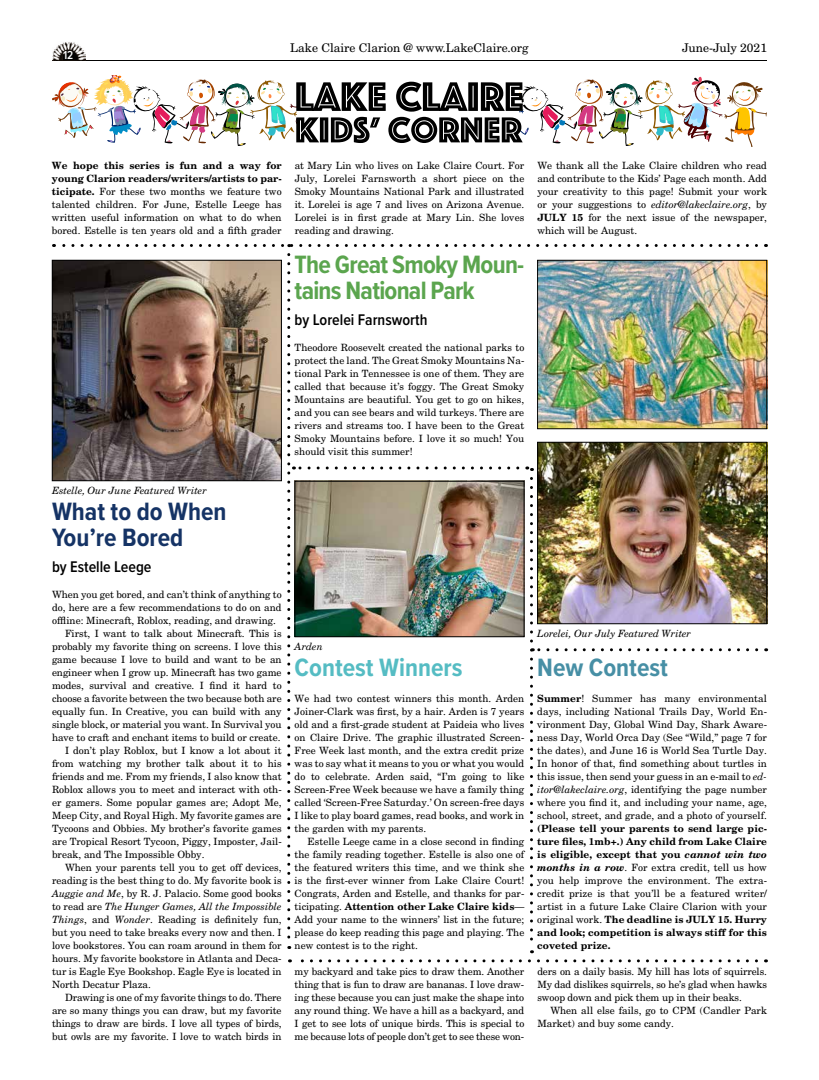
<style>
.page{position:relative;width:819px;height:1080px;background:#fff}
.page>*{position:absolute;margin:0;border:0;box-sizing:border-box;transform-origin:0 0}
.t1{font:700 26px/26px "Proxima Nova Cond";letter-spacing:-.03em;color:#5ba54e}
.t2{font:700 26px/26px "Proxima Nova Cond";color:#153365}
.t3{font:700 26px "Proxima Nova Cond";color:#55bcc3}
.t4{font:700 26px "Proxima Nova Cond";color:#478fa5}
.t5{font:600 16px "Proxima Nova Cond";color:#000}
.t6{font:12px "New Century Schlbk LT Std";color:#000}
.t7{font:600 12px "Proxima Nova Cond";color:#fff}
.t8{font:10px/13px "New Century Schlbk LT Std";color:#000;text-align:justify}
.t9{font:700 10px/13px "New Century Schlbk LT Std";letter-spacing:.005em;color:#000;text-align:justify}
.t10{font:italic 10px "New Century Schlbk LT Std";color:#000}
.s1{font-weight:700}
.s2{font-style:italic}
.s3{font-style:normal}
.s4{font-weight:400}
</style>
<div class="page">
<hr style="left:52px;top:60px;width:715px;height:1px;background:#000">
<img style="left:52px;top:42px;width:34px;height:18px">
<svg style="left:52px;top:75px;width:715px;height:72px"></svg>
<svg style="left:289px;top:959px;width:468px;height:3px"></svg>
<svg style="left:54px;top:244px;width:702px;height:3px"></svg>
<svg style="left:287px;top:255px;width:231px;height:694px"></svg>
<svg style="left:527px;top:466px;width:6px;height:5px"></svg>
<svg style="left:530px;top:478px;width:227px;height:475px"></svg>
<img style="left:54px;top:262px;width:226px;height:217px">
<div style="left:52px;top:260px;width:230px;height:221px;border:1px solid #000"></div>
<img style="left:539px;top:444px;width:226px;height:178px">
<div style="left:537px;top:442px;width:230px;height:182px;border:1px solid #000"></div>
<img style="left:297px;top:483px;width:225px;height:152px">
<div style="left:295px;top:481px;width:229px;height:156px;border:1px solid #000"></div>
<img style="left:539px;top:262px;width:226px;height:165px">
<div style="left:537px;top:260px;width:230px;height:169px;border:1px solid #000"></div>
<p class="t7" style="left:63px;top:47px;width:12px">12</p>
<p class="t6" style="left:290px;top:40px;width:240px">Lake Claire Clarion @ www.LakeClaire.org</p>
<p class="t6" style="left:682px;top:40px;width:86px">June-July 2021</p>
<p class="t8" style="left:52px;top:159px;width:231px"><span class="s1">We hope this series is fun and a way for young Clarion readers/writers/artists to par&shy;ticipate.</span> For these two months we feature two talented children. For June, Estelle Leege has written useful information on what to do when bored. Estelle is ten years old and a fifth grader</p>
<p class="t8" style="left:295px;top:159px;width:231px">at Mary Lin who lives on Lake Claire Court. For July, Lorelei Farnsworth a short piece on the Smoky Mountains National Park and illustrated it. Lorelei is age 7 and lives on Arizona Avenue.<br>Lorelei is in first grade at Mary Lin. She loves reading and drawing.</p>
<p class="t8" style="left:537px;top:159px;width:231px">We thank all the Lake Claire children who read and contribute to the Kids’ Page each month. Add your creativity to this page! Submit your work or your suggestions to <span class="s2">editor@lakeclaire.org</span>, by <span class="s1">JULY 15</span> for the next issue of the newspaper, which will be August.</p>
<h1 class="t1" style="left:295px;top:251px;width:231px">The Great Smoky Moun&shy;tains National Park</h1>
<h2 class="t5" style="left:295px;top:308px;width:134px">by Lorelei Farnsworth</h2>
<p class="t8" style="left:295px;top:341px;width:231px">Theodore Roosevelt created the national parks to protect the land. The Great Smoky Mountains Na&shy;tional Park in Tennessee is one of them. They are called that because it’s foggy. The Great Smoky Mountains are beautiful. You get to go on hikes, and you can see bears and wild turkeys. There are rivers and streams too. I have been to the Great Smoky Mountains before. I love it so much! You should visit this summer!</p>
<p class="t10" style="left:52px;top:484px;width:156px">Estelle, Our June Featured Writer</p>
<h1 class="t2" style="left:52px;top:498px;width:176px">What to do When<br>You’re Bored</h1>
<h2 class="t5" style="left:52px;top:555px;width:101px">by Estelle Leege</h2>
<p class="t8" style="left:52px;top:588px;width:231px">When you get bored, and can’t think of anything to</p>
<p class="t8" style="left:52px;top:601px;width:231px">do, here are a few recommendations to do on and</p>
<p class="t8" style="left:52px;top:614px;width:226px">offline: Minecraft, Roblox, reading, and drawing.</p>
<p class="t8" style="left:65px;top:627px;width:218px">First, I want to talk about Minecraft. This is</p>
<p class="t8" style="left:52px;top:640px;width:231px">probably my favorite thing on screens. I love this</p>
<p class="t8" style="left:52px;top:653px;width:231px">game because I love to build and want to be an</p>
<p class="t8" style="left:52px;top:666px;width:231px">engineer when I grow up. Minecraft has two game</p>
<p class="t8" style="left:52px;top:679px;width:231px">modes, survival and creative. I find it hard to</p>
<p class="t8" style="left:52px;top:692px;width:231px">choose a favorite between the two because both are</p>
<p class="t8" style="left:52px;top:705px;width:231px">equally fun. In Creative, you can build with any</p>
<p class="t8" style="left:52px;top:718px;width:231px">single block, or material you want. In Survival you</p>
<p class="t8" style="left:52px;top:731px;width:230px">have to craft and enchant items to build or create.</p>
<p class="t8" style="left:65px;top:744px;width:218px">I don’t play Roblox, but I know a lot about it</p>
<p class="t8" style="left:52px;top:757px;width:231px">from watching my brother talk about it to his</p>
<p class="t8" style="left:52px;top:770px;width:231px">friends and me. From my friends, I also know that</p>
<p class="t8" style="left:52px;top:783px;width:231px">Roblox allows you to meet and interact with oth-</p>
<p class="t8" style="left:52px;top:796px;width:231px">er gamers. Some popular games are; Adopt Me,</p>
<p class="t8" style="left:52px;top:809px;width:231px">Meep City, and Royal High. My favorite games are</p>
<p class="t8" style="left:52px;top:822px;width:231px">Tycoons and Obbies. My brother’s favorite games</p>
<p class="t8" style="left:52px;top:835px;width:231px">are Tropical Resort Tycoon, Piggy, Imposter, Jail-</p>
<p class="t8" style="left:52px;top:848px;width:154px">break, and The Impossible Obby.</p>
<p class="t8" style="left:65px;top:861px;width:218px">When your parents tell you to get off devices,</p>
<p class="t8" style="left:52px;top:874px;width:231px">reading is the best thing to do. My favorite book is</p>
<p class="t8" style="left:52px;top:887px;width:231px"><span class="s2">Auggie and Me</span>, by R. J. Palacio. Some good books</p>
<p class="t10" style="left:52px;top:900px;width:231px"><span class="s3">to read are</span> The Hunger Games, All the Impossible</p>
<p class="t8" style="left:52px;top:913px;width:231px"><span class="s2">Things</span>, and <span class="s2">Wonder</span>. Reading is definitely fun,</p>
<p class="t8" style="left:52px;top:926px;width:231px">but you need to take breaks every now and then. I</p>
<p class="t8" style="left:52px;top:939px;width:231px">love bookstores. You can roam around in them for</p>
<p class="t8" style="left:52px;top:952px;width:231px">hours. My favorite bookstore in Atlanta and Deca-</p>
<p class="t8" style="left:52px;top:965px;width:231px">tur is Eagle Eye Bookshop. Eagle Eye is located in</p>
<p class="t8" style="left:52px;top:978px;width:100px">North Decatur Plaza.</p>
<p class="t8" style="left:65px;top:991px;width:218px">Drawing is one of my favorite things to do. There</p>
<p class="t8" style="left:52px;top:1004px;width:231px">are so many things you can draw, but my favorite</p>
<p class="t8" style="left:52px;top:1017px;width:231px">things to draw are birds. I love all types of birds,</p>
<p class="t8" style="left:52px;top:1030px;width:231px">but owls are my favorite. I love to watch birds in</p>
<p class="t10" style="left:295px;top:640px;width:30px">Arden</p>
<h1 class="t3" style="left:295px;top:648px;width:169px">Contest Winners</h1>
<p class="t8" style="left:295px;top:692px;width:231px">We had two contest winners this month. Arden Joiner-Clark was first, by a hair. Arden is 7 years old and a first-grade student at Paideia who lives on Claire Drive. The graphic illustrated Screen-Free Week last month, and the extra credit prize was to say what it means to you or what you would do to celebrate. Arden said, “I’m going to like Screen-Free Week because we have a family thing called ‘Screen-Free Saturday.’ On screen-free days I like to play board games, read books, and work in the garden with my parents.</p>
<p class="t8" style="left:295px;top:835px;width:231px;text-indent:13px">Estelle Leege came in a close second in finding the family reading together. Estelle is also one of the featured writers this time, and we think she is the first-ever winner from Lake Claire Court!<br>Congrats, Arden and Estelle, and thanks for par&shy;ticipating. <span class="s1">Attention other Lake Claire kids</span>— Add your name to the winners’ list in the future; please do keep reading this page and playing. The new contest is to the right.</p>
<p class="t10" style="left:537px;top:627px;width:155px">Lorelei, Our July Featured Writer</p>
<h1 class="t4" style="left:537px;top:648px;width:132px">New Contest</h1>
<p class="t8" style="left:537px;top:692px;width:231px"><span class="s1">Summer</span>! Summer has many environmental days, including National Trails Day, World En&shy;vironment Day, Global Wind Day, Shark Aware&shy;ness Day, World Orca Day (See “Wild,” page 7 for the dates), and June 16 is World Sea Turtle Day.<br>In honor of that, find something about turtles in this issue, then send your guess in an e-mail to <span class="s2">ed&shy;itor@lakeclaire.org</span>, identifying the page number where you find it, and including your name, age, school, street, and grade, and a photo of yourself.</p>
<p class="t9" style="left:537px;top:822px;width:231px">(Please tell your parents to send large pic&shy;ture files, 1mb+.) Any child from Lake Claire is eligible, except that you <span class="s2">cannot win two months in a row</span><span class="s4">. For extra credit, tell us how you help improve the environment. The extra&shy;credit prize is that you’ll be a featured writer/ artist in a future Lake Claire Clarion with your original work.</span> The deadline is JULY 15. Hurry and look; competition is always stiff for this coveted prize.</p>
<p class="t8" style="left:295px;top:965px;width:231px">my backyard and take pics to draw them. Another thing that is fun to draw are bananas. I love draw&shy;ing these because you can just make the shape into any round thing. We have a hill as a backyard, and I get to see lots of unique birds. This is special to me because lots of people don’t get to see these won-</p>
<p class="t8" style="left:537px;top:965px;width:231px">ders on a daily basis. My hill has lots of squirrels.<br>My dad dislikes squirrels, so he’s glad when hawks swoop down and pick them up in their beaks.</p>
<p class="t8" style="left:537px;top:1004px;width:231px;text-indent:13px">When all else fails, go to CPM (Candler Park<br>Market) and buy some candy.</p>
</div>
